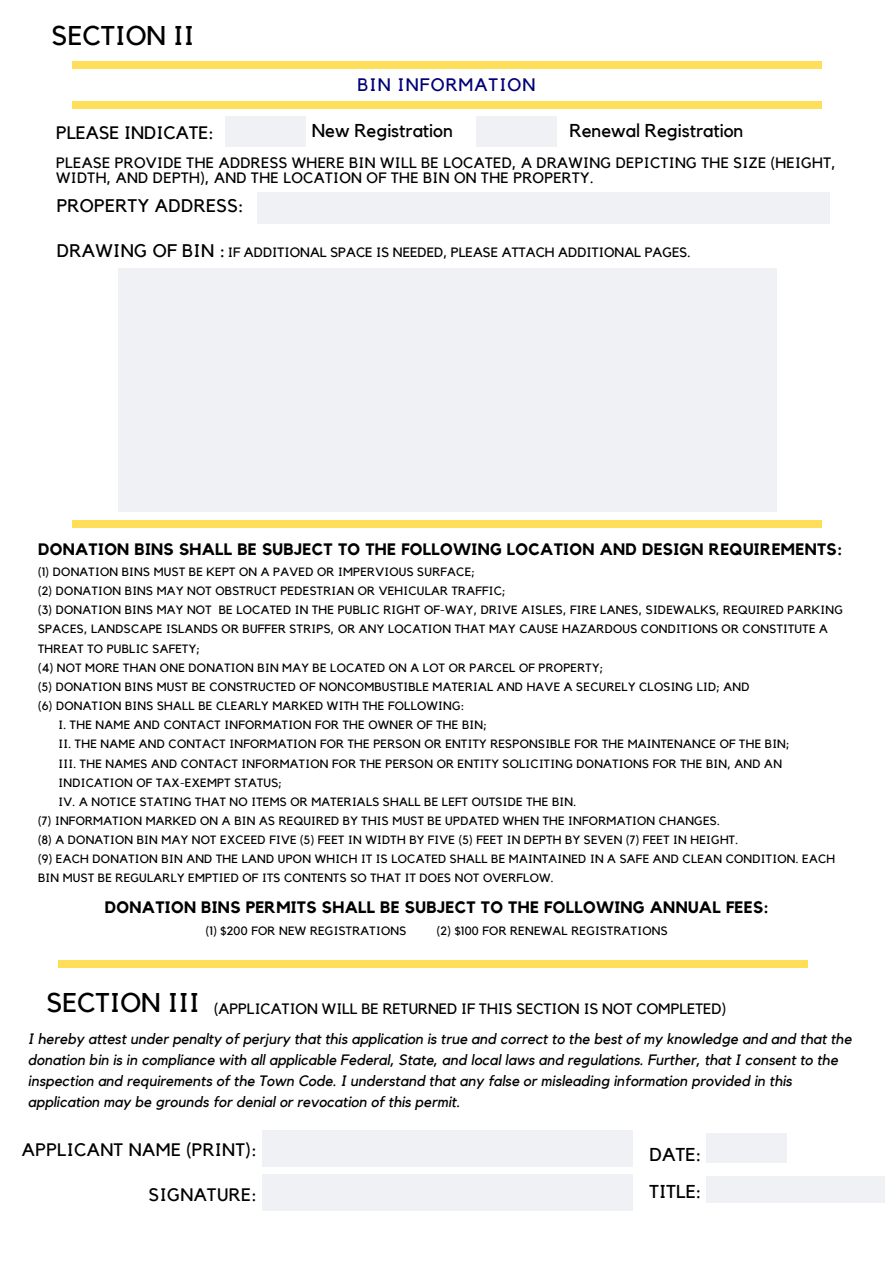
<style>
.page{position:relative;width:894px;height:1264px;background:#fff}
.page>*{position:absolute;margin:0;border:0;box-sizing:border-box;transform-origin:0 0}
.t1{font:27px "Kollektif";color:#000}
.t2{font:18.6px/36.9px "Kollektif";color:#000}
.t3{font:18.15px "Kollektif";letter-spacing:.02em;color:#000}
.t4{font:18px "Kollektif";letter-spacing:.02em;color:#000}
.t5{font:18px "Kollektif";color:#000}
.t6{font:18px "Kollektif";letter-spacing:.06em;color:#010079}
.t7{font:700 16.5px "Kollektif";letter-spacing:.02em;color:#000}
.t8{font:italic 15px/20.9px "Kollektif";color:#000}
.t9{font:15px/14.7px "Kollektif";letter-spacing:.02em;color:#000}
.t10{font:15px "Kollektif";color:#000}
.t11{font:13.5px "Kollektif";color:#000}
.t12{font:12px "Kollektif";letter-spacing:.02em;color:#000}
</style>
<div class="page">
<div style="left:73px;top:61px;width:748px;height:7px;background:#ffde59"></div>
<div style="left:73px;top:101px;width:748px;height:7px;background:#ffde59"></div>
<div style="left:257px;top:193px;width:572px;height:30px;background:#eff1f4"></div>
<div style="left:118px;top:268px;width:658px;height:243px;background:#eff1f4"></div>
<div style="left:73px;top:520px;width:748px;height:7px;background:#ffde59"></div>
<div style="left:58px;top:960px;width:749px;height:7px;background:#ffde59"></div>
<div style="left:262px;top:1130px;width:369px;height:36px;background:#eff1f4"></div>
<div style="left:262px;top:1174px;width:369px;height:36px;background:#eff1f4"></div>
<div style="left:706px;top:1133px;width:80px;height:29px;background:#eff1f4"></div>
<div style="left:706px;top:1176px;width:178px;height:26px;background:#eff1f4"></div>
<div style="left:225px;top:117px;width:80px;height:29px;background:#eff1f4"></div>
<div style="left:476px;top:117px;width:80px;height:29px;background:#eff1f4"></div>
<h1 class="t1" style="left:52px;top:23px;width:144px">SECTION II</h1>
<h3 class="t6" style="left:357px;top:76px;width:179px">BIN INFORMATION</h3>
<h3 class="t5" style="left:56px;top:124px;width:159px">PLEASE INDICATE:</h3>
<h2 class="t2" style="left:311px;top:113px;width:143px">New Registration</h2>
<h2 class="t2" style="left:569px;top:113px;width:175px">Renewal Registration</h2>
<p class="t9" style="left:56px;top:156px;width:781px">PLEASE PROVIDE THE ADDRESS WHERE BIN WILL BE LOCATED, A DRAWING DEPICTING THE SIZE (HEIGHT,<br>WIDTH, AND DEPTH), AND THE LOCATION OF THE BIN ON THE PROPERTY.</p>
<h3 class="t3" style="left:57px;top:198px;width:188px">PROPERTY ADDRESS:</h3>
<h3 class="t3" style="left:57px;top:243px;width:170px">DRAWING OF BIN :</h3>
<p class="t11" style="left:228px;top:246px;width:464px">IF ADDITIONAL SPACE IS NEEDED, PLEASE ATTACH ADDITIONAL PAGES.</p>
<h3 class="t7" style="left:38px;top:541px;width:805px">DONATION BINS SHALL BE SUBJECT TO THE FOLLOWING LOCATION AND DESIGN REQUIREMENTS:</h3>
<p class="t12" style="left:38px;top:566px;width:438px">(1) DONATION BINS MUST BE KEPT ON A PAVED OR IMPERVIOUS SURFACE;</p>
<p class="t12" style="left:38px;top:585px;width:469px">(2) DONATION BINS MAY NOT OBSTRUCT PEDESTRIAN OR VEHICULAR TRAFFIC;</p>
<p class="t12" style="left:38px;top:604px;width:806px">(3) DONATION BINS MAY NOT BE LOCATED IN THE PUBLIC RIGHT OF-WAY, DRIVE AISLES, FIRE LANES, SIDEWALKS, REQUIRED PARKING</p>
<p class="t12" style="left:38px;top:623px;width:791px">SPACES, LANDSCAPE ISLANDS OR BUFFER STRIPS, OR ANY LOCATION THAT MAY CAUSE HAZARDOUS CONDITIONS OR CONSTITUTE A</p>
<p class="t12" style="left:38px;top:643px;width:163px">THREAT TO PUBLIC SAFETY;</p>
<p class="t12" style="left:38px;top:662px;width:566px">(4) NOT MORE THAN ONE DONATION BIN MAY BE LOCATED ON A LOT OR PARCEL OF PROPERTY;</p>
<p class="t12" style="left:38px;top:681px;width:712px">(5) DONATION BINS MUST BE CONSTRUCTED OF NONCOMBUSTIBLE MATERIAL AND HAVE A SECURELY CLOSING LID; AND</p>
<p class="t12" style="left:38px;top:700px;width:428px">(6) DONATION BINS SHALL BE CLEARLY MARKED WITH THE FOLLOWING:</p>
<p class="t12" style="left:58px;top:719px;width:429px">I. THE NAME AND CONTACT INFORMATION FOR THE OWNER OF THE BIN;</p>
<p class="t12" style="left:58px;top:738px;width:732px">II. THE NAME AND CONTACT INFORMATION FOR THE PERSON OR ENTITY RESPONSIBLE FOR THE MAINTENANCE OF THE BIN;</p>
<p class="t12" style="left:58px;top:757px;width:724px">III. THE NAMES AND CONTACT INFORMATION FOR THE PERSON OR ENTITY SOLICITING DONATIONS FOR THE BIN, AND AN</p>
<p class="t12" style="left:58px;top:777px;width:225px">INDICATION OF TAX-EXEMPT STATUS;</p>
<p class="t12" style="left:58px;top:796px;width:519px">IV. A NOTICE STATING THAT NO ITEMS OR MATERIALS SHALL BE LEFT OUTSIDE THE BIN.</p>
<p class="t12" style="left:38px;top:815px;width:683px">(7) INFORMATION MARKED ON A BIN AS REQUIRED BY THIS MUST BE UPDATED WHEN THE INFORMATION CHANGES.</p>
<p class="t12" style="left:38px;top:834px;width:701px">(8) A DONATION BIN MAY NOT EXCEED FIVE (5) FEET IN WIDTH BY FIVE (5) FEET IN DEPTH BY SEVEN (7) FEET IN HEIGHT.</p>
<p class="t12" style="left:38px;top:853px;width:798px">(9) EACH DONATION BIN AND THE LAND UPON WHICH IT IS LOCATED SHALL BE MAINTAINED IN A SAFE AND CLEAN CONDITION. EACH</p>
<p class="t12" style="left:38px;top:872px;width:517px">BIN MUST BE REGULARLY EMPTIED OF ITS CONTENTS SO THAT IT DOES NOT OVERFLOW.</p>
<h3 class="t7" style="left:105px;top:900px;width:665px">DONATION BINS PERMITS SHALL BE SUBJECT TO THE FOLLOWING ANNUAL FEES:</h3>
<p class="t12" style="left:206px;top:925px;width:202px">(1) $200 FOR NEW REGISTRATIONS</p>
<p class="t12" style="left:437px;top:925px;width:232px">(2) $100 FOR RENEWAL REGISTRATIONS</p>
<h1 class="t1" style="left:47px;top:990px;width:155px">SECTION III</h1>
<p class="t10" style="left:214px;top:1002px;width:513px">(APPLICATION WILL BE RETURNED IF THIS SECTION IS NOT COMPLETED)</p>
<p class="t8" style="left:28px;top:1028px;width:825px">I hereby attest under penalty of perjury that this application is true and correct to the best of my knowledge and and that the donation bin is in compliance with all applicable Federal, State, and local laws and regulations. Further, that I consent to the inspection and requirements of the Town Code. I understand that any false or misleading information provided in this application may be grounds for denial or revocation of this permit.</p>
<h3 class="t4" style="left:22px;top:1141px;width:236px">APPLICANT NAME (PRINT):</h3>
<h3 class="t4" style="left:149px;top:1186px;width:109px">SIGNATURE:</h3>
<h2 class="t2" style="left:649px;top:1136px;width:54px">DATE:<br>TITLE:</h2>
</div>
